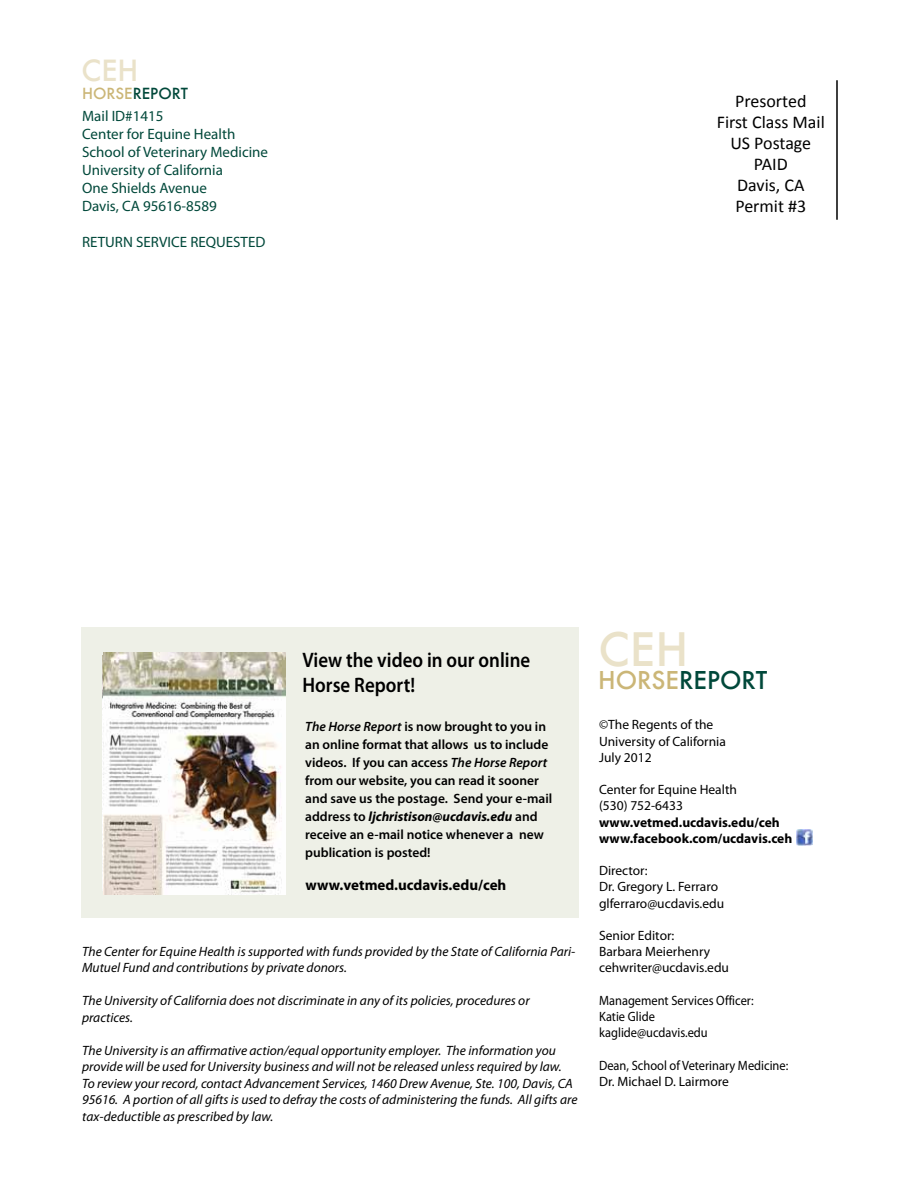
<style>
.page{position:relative;width:918px;height:1188px;background:#fff}
.page>*{position:absolute;margin:0;border:0;box-sizing:border-box;transform-origin:0 0}
.t1{font:500 45px "Futura";color:#eae2c9}
.t2{font:500 28.5px "Futura";color:#eae2c9}
.t3{font:500 24px "Futura";color:#00483a}
.t4{font:600 21px/25.2px "Myriad Pro";color:#000;scale:.9 1}
.t5{font:18px/21px "Calibri";color:#000;text-align:center}
.t6{font:15px/18px "Myriad Pro";color:#00483a}
.t7{font:700 15px "Myriad Pro";color:#000}
.t8{font:500 15px "Futura";color:#00483a}
.t9{font:italic 13.5px/16.5px "Myriad Pro";color:#000}
.t10{font:600 13.5px/18px "Myriad Pro";color:#000}
.t11{font:13.5px/16.2px "Myriad Pro";color:#000}
.t12{font:13.5px/16.2px "Myriad Pro";color:#000;scale:.92 1}
.t13{font:700 13.5px/16.2px "Myriad Pro";color:#000}
.s1{color:#cbb677}
.s2{font-style:italic}
.s3{font-weight:700;font-style:italic}
</style>
<div class="page">
<div style="left:81px;top:627px;width:498px;height:290px;background:#eef0e7"></div>
<hr style="left:836px;top:80px;width:2px;height:140px;background:#000">
<img style="left:797px;top:830px;width:15px;height:15px">
<img style="left:103px;top:653px;width:183px;height:242px">
<h2 class="t2" style="left:81px;top:51px;width:58px">CEH</h2>
<p class="t8" style="left:82px;top:84px;width:107px"><span class="s1">HORSE</span>REPORT</p>
<p class="t6" style="left:82px;top:107px;width:188px">Mail ID#1415<br>Center for Equine Health<br>School of Veterinary Medicine<br>University of California<br>One Shields Avenue<br>Davis, CA 95616-8589</p>
<p class="t6" style="left:82px;top:233px;width:185px">RETURN SERVICE REQUESTED</p>
<h3 class="t5" style="left:717px;top:90px;width:110px">Presorted<br>First Class Mail<br>US Postage<br>PAID<br>Davis, CA<br>Permit #3</h3>
<h3 class="t4" style="left:303px;top:647px;width:255px">View the video in our online<br>Horse Report!</h3>
<p class="t10" style="left:305px;top:717px;width:249px"><span class="s2">The Horse Report</span> is now brought to you in an online format that allows us to include videos. If you can access <span class="s2">The Horse Report </span>from our website, you can read it sooner and save us the postage. Send your e-mail address to <span class="s3">ljchristison@ucdavis.edu</span> and receive an e-mail notice whenever a new publication is posted!</p>
<p class="t7" style="left:306px;top:875px;width:202px">www.vetmed.ucdavis.edu/ceh</p>
<p class="t9" style="left:82px;top:943px;width:495px">The Center for Equine Health is supported with funds provided by the State of California Pari-<br>Mutuel Fund and contributions by private donors.</p>
<p class="t9" style="left:82px;top:992px;width:449px">The University of California does not discriminate in any of its policies, procedures or practices.</p>
<p class="t9" style="left:82px;top:1042px;width:497px">The University is an affirmative action/equal opportunity employer. The information you provide will be used for University business and will not be released unless required by law.<br>To review your record, contact Advancement Services, 1460 Drew Avenue, Ste. 100, Davis, CA 95616. A portion of all gifts is used to defray the costs of administering the funds. All gifts are tax-deductible as prescribed by law.</p>
<h1 class="t1" style="left:598px;top:619px;width:91px">CEH</h1>
<h3 class="t3" style="left:598px;top:664px;width:171px"><span class="s1">HORSE</span>REPORT</h3>
<p class="t11" style="left:599px;top:717px;width:128px">©The Regents of the<br>University of California<br>July 2012</p>
<p class="t11" style="left:599px;top:781px;width:139px">Center for Equine Health (530) 752-6433</p>
<p class="t13" style="left:599px;top:813px;width:195px">www.vetmed.ucdavis.edu/ceh www.facebook.com/ucdavis.ceh</p>
<p class="t11" style="left:599px;top:862px;width:127px">Director:<br>Dr. Gregory L. Ferraro glferraro@ucdavis.edu</p>
<p class="t11" style="left:599px;top:927px;width:132px">Senior Editor:<br>Barbara Meierhenry cehwriter@ucdavis.edu</p>
<p class="t12" style="left:599px;top:992px;width:170px">Management Services Officer:<br>Katie Glide kaglide@ucdavis.edu</p>
<p class="t12" style="left:599px;top:1057px;width:207px">Dean, School of Veterinary Medicine:<br>Dr. Michael D. Lairmore</p>
</div>
